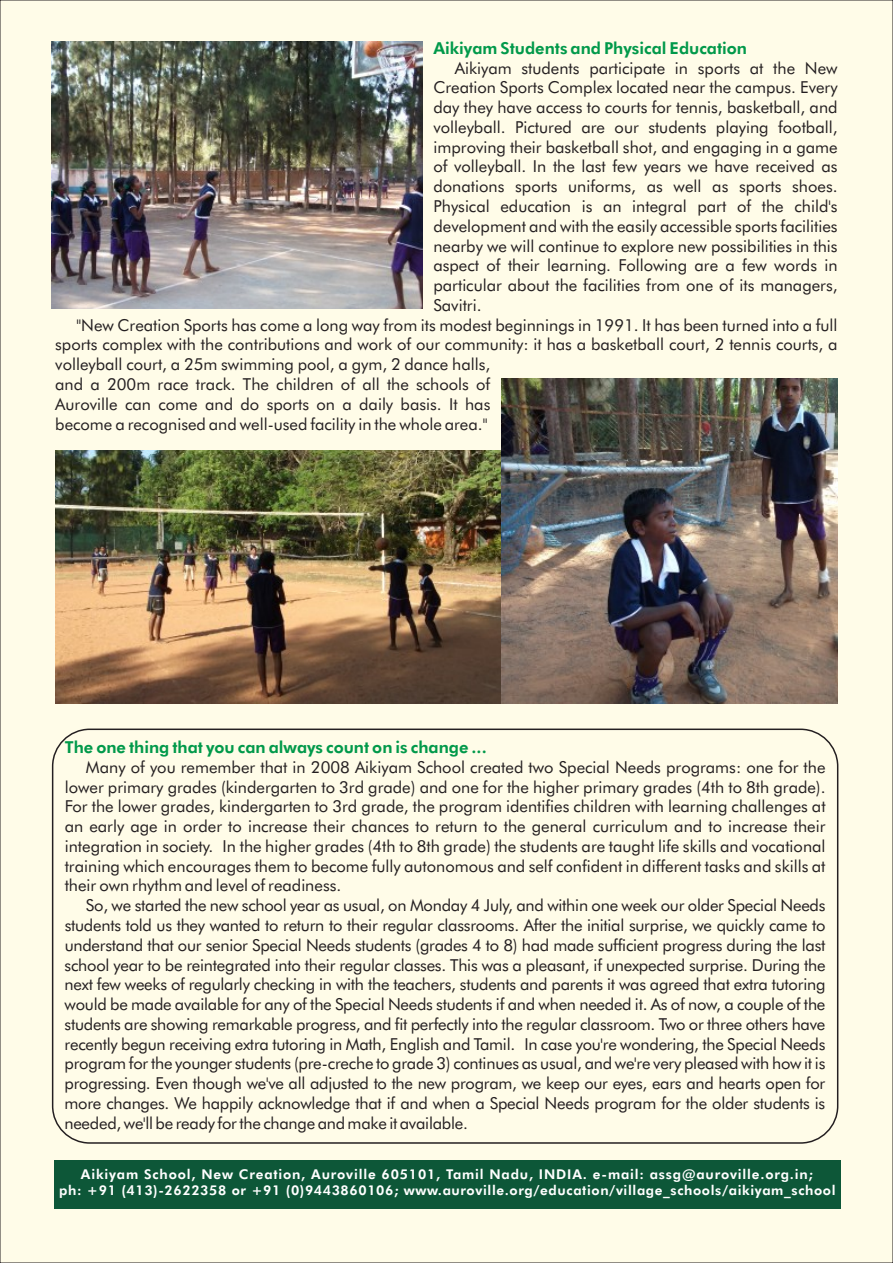
<style>
.page{position:relative;width:893px;height:1263px;background:#fffce8}
.page>*{position:absolute;margin:0;border:0;box-sizing:border-box;transform-origin:0 0}
.t1{font:16.5px/19.8px "Futura BT";color:#241f21;text-align:justify}
.t2{font:800 16.5px "Futura BT";color:#00994a}
.t3{font:800 13.5px/16.2px "Futura BT";letter-spacing:.045em;color:#fff;text-align:center}
</style>
<div class="page">
<div style="left:54px;top:1160px;width:786px;height:48px;background:#0d5738"></div>
<img style="left:55px;top:451px;width:446px;height:253px">
<img style="left:501px;top:379px;width:336px;height:325px">
<img style="left:51px;top:42px;width:372px;height:266px">
<p class="t2" style="left:433px;top:41px;width:315px">Aikiyam Students and Physical Education</p>
<p class="t1" style="left:455px;top:59px;width:384px">Aikiyam students participate in sports at the New</p>
<p class="t1" style="left:433px;top:79px;width:406px">Creation Sports Complex located near the campus. Every</p>
<p class="t1" style="left:433px;top:99px;width:406px">day they have access to courts for tennis, basketball, and</p>
<p class="t1" style="left:433px;top:119px;width:406px">volleyball. Pictured are our students playing football,</p>
<p class="t1" style="left:433px;top:138px;width:406px">improving their basketball shot, and engaging in a game</p>
<p class="t1" style="left:433px;top:158px;width:406px">of volleyball. In the last few years we have received as</p>
<p class="t1" style="left:433px;top:178px;width:406px">donations sports uniforms, as well as sports shoes.</p>
<p class="t1" style="left:433px;top:198px;width:406px">Physical education is an integral part of the child's</p>
<p class="t1" style="left:433px;top:218px;width:406px">development and with the easily accessible sports facilities</p>
<p class="t1" style="left:433px;top:237px;width:406px">nearby we will continue to explore new possibilities in this</p>
<p class="t1" style="left:433px;top:257px;width:406px">aspect of their learning. Following are a few words in</p>
<p class="t1" style="left:433px;top:277px;width:406px">particular about the facilities from one of its managers,</p>
<p class="t1" style="left:433px;top:297px;width:50px">Savitri.</p>
<p class="t1" style="left:77px;top:316px;width:763px">"New Creation Sports has come a long way from its modest beginnings in 1991. It has been turned into a full</p>
<p class="t1" style="left:55px;top:336px;width:784px">sports complex with the contributions and work of our community: it has a basketball court, 2 tennis courts, a</p>
<p class="t1" style="left:55px;top:356px;width:437px">volleyball court, a 25m swimming pool, a gym, 2 dance halls,</p>
<p class="t1" style="left:55px;top:376px;width:437px">and a 200m race track. The children of all the schools of</p>
<p class="t1" style="left:55px;top:396px;width:437px">Auroville can come and do sports on a daily basis. It has</p>
<p class="t1" style="left:55px;top:415px;width:434px">become a recognised and well-used facility in the whole area."</p>
<p class="t2" style="left:65px;top:740px;width:423px">The one thing that you can always count on is change ...</p>
<p class="t1" style="left:65px;top:758px;width:762px;text-indent:21px">Many of you remember that in 2008 Aikiyam School created two Special Needs programs: one for the lower primary grades (kindergarten to 3rd grade) and one for the higher primary grades (4th to 8th grade).<br>For the lower grades, kindergarten to 3rd grade, the program identifies children with learning challenges at an early age in order to increase their chances to return to the general curriculum and to increase their integration in society. In the higher grades (4th to 8th grade) the students are taught life skills and vocational training which encourages them to become fully autonomous and self confident in different tasks and skills at their own rhythm and level of readiness.</p>
<p class="t1" style="left:64px;top:897px;width:763px;text-indent:22px">So, we started the new school year as usual, on Monday 4 July, and within one week our older Special Needs students told us they wanted to return to their regular classrooms. After the initial surprise, we quickly came to understand that our senior Special Needs students (grades 4 to 8) had made sufficient progress during the last school year to be reintegrated into their regular classes. This was a pleasant, if unexpected surprise. During the next few weeks of regularly checking in with the teachers, students and parents it was agreed that extra tutoring would be made available for any of the Special Needs students if and when needed it. As of now, a couple of the students are showing remarkable progress, and fit perfectly into the regular classroom. Two or three others have recently begun receiving extra tutoring in Math, English and Tamil. In case you're wondering, the Special Needs program for the younger students (pre-creche to grade 3) continues as usual, and we're very pleased with how it is progressing. Even though we've all adjusted to the new program, we keep our eyes, ears and hearts open for more changes. We happily acknowledge that if and when a Special Needs program for the older students is needed, we'll be ready for the change and make it available.</p>
<p class="t3" style="left:59px;top:1167px;width:778px">Aikiyam School, New Creation, Auroville 605101, Tamil Nadu, INDIA. e-mail: assg@auroville.org.in;<br>ph: +91 (413)-2622358 or +91 (0)9443860106; www.auroville.org/education/village_schools/aikiyam_school</p>
</div>
